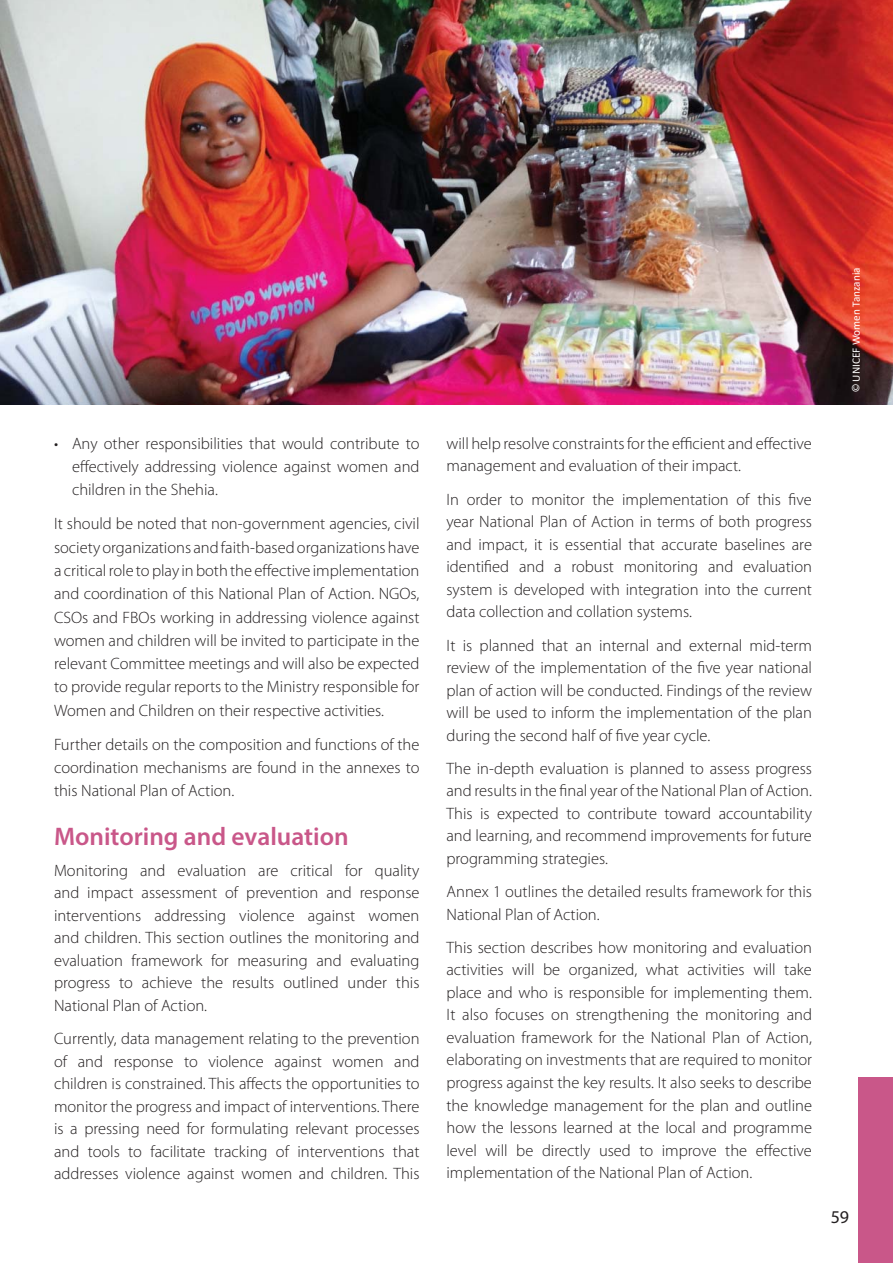
<style>
.page{position:relative;width:893px;height:1263px;background:#fff}
.page>*{position:absolute;margin:0;border:0;box-sizing:border-box;transform-origin:0 0}
.t1{font:600 25.5px "Myriad Pro";color:#c95789}
.t2{font:18px "Myriad Pro";color:#231f20}
.t3{font:300 16.5px/22.5px "Myriad Pro";color:#231f20;text-align:justify}
.t4{font:11.25px "Calibri";color:#fff}
.s1{font-family:"Myriad Pro";font-weight:600;font-size:12px}
</style>
<div class="page">
<img style="left:0;top:0;width:893px;height:405px">
<div style="left:859px;top:1077px;width:34px;height:186px;background:#c95789"></div>
<p class="t3" style="left:72px;top:433px;width:349px;line-height:23.2px;text-indent:-18px">• Any other responsibilities that would contribute to effectively addressing violence against women and children in the Shehia.</p>
<p class="t3" style="left:54px;top:514px;width:367px;line-height:23.2px">It should be noted that non-government agencies, civil society organizations and faith-based organizations have a critical role to play in both the effective implementation and coordination of this National Plan of Action. NGOs, CSOs and FBOs working in addressing violence against women and children will be invited to participate in the relevant Committee meetings and will also be expected to provide regular reports to the Ministry responsible for Women and Children on their respective activities.</p>
<p class="t3" style="left:54px;top:734px;width:367px;line-height:23.2px">Further details on the composition and functions of the coordination mechanisms are found in the annexes to this National Plan of Action.</p>
<h1 class="t1" style="left:54px;top:827px;width:296px">Monitoring and evaluation</h1>
<p class="t3" style="left:54px;top:861px;width:367px">Monitoring and evaluation are critical for quality and impact assessment of prevention and response interventions addressing violence against women and children. This section outlines the monitoring and evaluation framework for measuring and evaluating progress to achieve the results outlined under this National Plan of Action.</p>
<p class="t3" style="left:54px;top:1029px;width:367px">Currently, data management relating to the prevention of and response to violence against women and children is constrained. This affects the opportunities to monitor the progress and impact of interventions. There is a pressing need for formulating relevant processes and tools to facilitate tracking of interventions that addresses violence against women and children. This</p>
<p class="t3" style="left:446px;top:434px;width:367px">will help resolve constraints for the efficient and effective management and evaluation of their impact.</p>
<p class="t3" style="left:446px;top:490px;width:367px">In order to monitor the implementation of this five year National Plan of Action in terms of both progress and impact, it is essential that accurate baselines are identified and a robust monitoring and evaluation system is developed with integration into the current data collection and collation systems.</p>
<p class="t3" style="left:446px;top:635px;width:367px">It is planned that an internal and external mid-term review of the implementation of the five year national plan of action will be conducted. Findings of the review will be used to inform the implementation of the plan during the second half of five year cycle.</p>
<p class="t3" style="left:446px;top:759px;width:367px">The in-depth evaluation is planned to assess progress and results in the final year of the National Plan of Action.<br>This is expected to contribute toward accountability and learning, and recommend improvements for future programming strategies.</p>
<p class="t3" style="left:446px;top:882px;width:367px">Annex 1 outlines the detailed results framework for this<br>National Plan of Action.</p>
<p class="t3" style="left:446px;top:938px;width:367px">This section describes how monitoring and evaluation activities will be organized, what activities will take place and who is responsible for implementing them.<br>It also focuses on strengthening the monitoring and evaluation framework for the National Plan of Action, elaborating on investments that are required to monitor progress against the key results. It also seeks to describe the knowledge management for the plan and outline how the lessons learned at the local and programme level will be directly used to improve the effective implementation of the National Plan of Action.</p>
<p class="t4" style="left:851px;top:392px;width:127px;rotate:-90deg"><span class="s1">©</span> UNICEF Women Tanzania</p>
<p class="t2" style="left:831px;top:1210px;width:20px">59</p>
</div>
